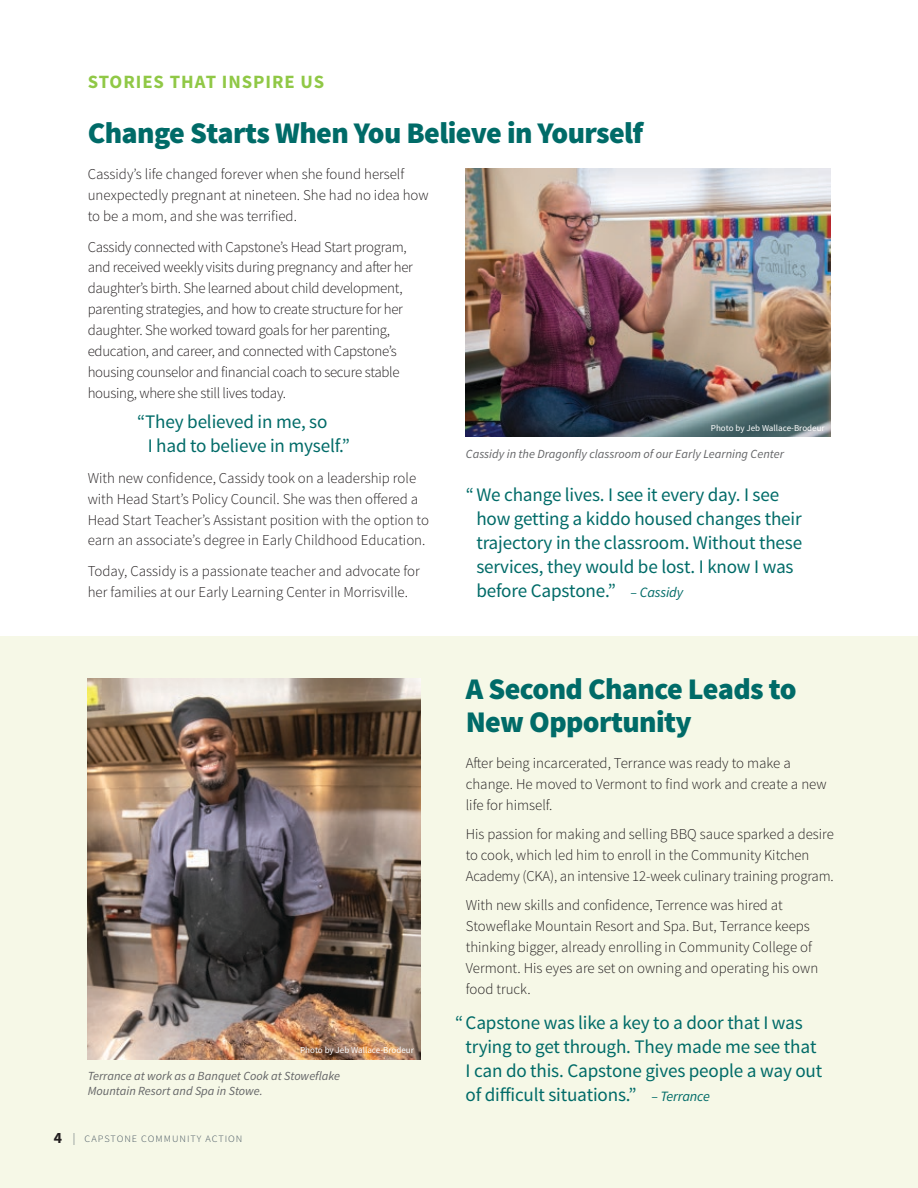
<style>
.page{position:relative;width:918px;height:1188px;background:#fff}
.page>*{position:absolute;margin:0;border:0;box-sizing:border-box;transform-origin:0 0}
.t1{font:900 30px/33px "Source Sans Pro";letter-spacing:-.02em;color:#006b68}
.t2{font:19.2px/24px "Source Sans Pro";letter-spacing:-.01em;color:#006b68}
.t3{font:700 18.75px "Source Sans Pro";letter-spacing:.05em;color:#90c846}
.t4{font:300 15px/20.9px "Source Sans Pro";color:#231f20}
.t5{font:300 15px/20.9px "Source Sans Pro";letter-spacing:-.02em;color:#231f20}
.t6{font:italic 12.3px/15px "Source Sans Pro";color:#636466}
.t7{font:300 9.75px "Source Sans Pro";letter-spacing:.1em;color:#465560;scale:1.05 1}
.t8{font:9px "Source Sans Pro";color:#fff}
.s1{font-style:italic;font-size:14.25px}
.s2{font-weight:700;font-size:15.75px;color:#231f20}
.s3{font-size:12px}
</style>
<div class="page">
<div style="left:0;top:636px;width:918px;height:552px;background:#f6f8e7"></div>
<img style="left:465px;top:169px;width:365px;height:268px">
<img style="left:88px;top:679px;width:332px;height:380px">
<p class="t3" style="left:88px;top:70px;width:238px">STORIES THAT INSPIRE US</p>
<h1 class="t1" style="left:88px;top:117px;width:557px">Change Starts When You Believe in Yourself</h1>
<p class="t4" style="left:88px;top:164px;width:342px">Cassidy’s life changed forever when she found herself unexpectedly pregnant at nineteen. She had no idea how to be a mom, and she was terrified.</p>
<p class="t5" style="left:88px;top:236px;width:327px">Cassidy connected with Capstone’s Head Start program, and received weekly visits during pregnancy and after her daughter’s birth. She learned about child development, parenting strategies, and how to create structure for her daughter. She worked toward goals for her parenting, education, and career, and connected with Capstone’s housing counselor and financial coach to secure stable housing, where she still lives today.</p>
<p class="t2" style="left:148px;top:410px;width:204px;text-indent:-10px">“They believed in me, so<br>I had to believe in myself.”</p>
<p class="t4" style="left:88px;top:468px;width:343px">With new confidence, Cassidy took on a leadership role with Head Start’s Policy Council. She was then offered a Head Start Teacher’s Assistant position with the option to earn an associate’s degree in Early Childhood Education.</p>
<p class="t4" style="left:88px;top:561px;width:334px">Today, Cassidy is a passionate teacher and advocate for her families at our Early Learning Center in Morrisville.</p>
<p class="t8" style="left:711px;top:422px;width:115px">Photo by Jeb Wallace-Brodeur</p>
<p class="t6" style="left:466px;top:446px;width:320px">Cassidy in the Dragonfly classroom of our Early Learning Center</p>
<p class="t2" style="left:476px;top:482px;width:327px;text-indent:-10px">“We change lives. I see it every day. I see how getting a kiddo housed changes their trajectory in the classroom. Without these services, they would be lost. I know I was before Capstone.” <span class="s1">– Cassidy</span></p>
<p class="t8" style="left:300px;top:1045px;width:115px">Photo by Jeb Wallace-Brodeur</p>
<p class="t6" style="left:88px;top:1069px;width:254px">Terrance at work as a Banquet Cook at Stoweflake<br>Mountain Resort and Spa in Stowe.</p>
<p class="t7" style="left:54px;top:1132px;width:181px"><span class="s2">4</span> <span class="s3">|</span> CAPSTONE COMMUNITY ACTION</p>
<h1 class="t1" style="left:466px;top:673px;width:332px">A Second Chance Leads to<br>New Opportunity</h1>
<p class="t4" style="left:466px;top:753px;width:363px">After being incarcerated, Terrance was ready to make a change. He moved to Vermont to find work and create a new life for himself.</p>
<p class="t4" style="left:466px;top:824px;width:370px">His passion for making and selling BBQ sauce sparked a desire to cook, which led him to enroll in the Community Kitchen<br>Academy (CKA), an intensive 12-week culinary training program.</p>
<p class="t4" style="left:466px;top:895px;width:354px">With new skills and confidence, Terrence was hired at Stoweflake Mountain Resort and Spa. But, Terrance keeps thinking bigger, already enrolling in Community College of Vermont. His eyes are set on owning and operating his own food truck.</p>
<p class="t2" style="left:466px;top:1011px;width:358px;text-indent:-10px">“Capstone was like a key to a door that I was trying to get through. They made me see that I can do this. Capstone gives people a way out of difficult situations.” <span class="s1">– Terrance</span></p>
</div>
